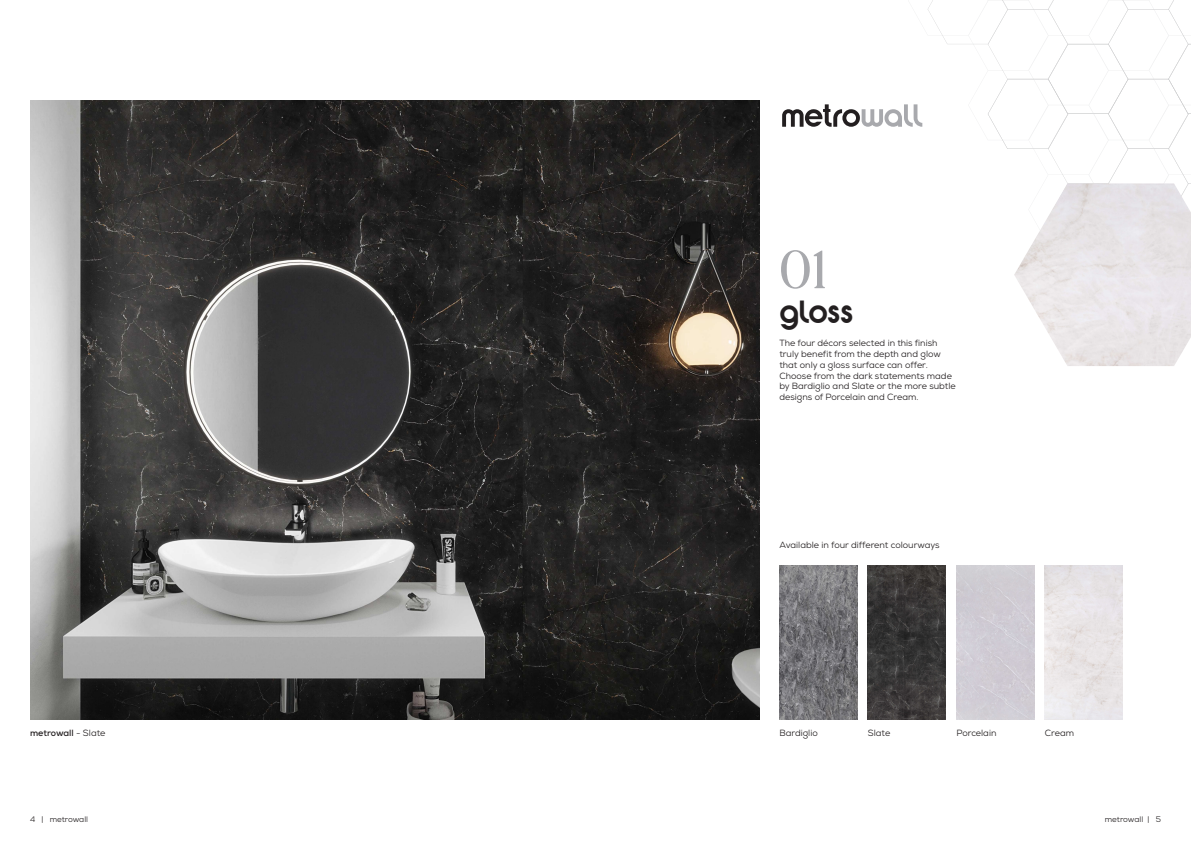
<style>
.page{position:relative;width:1191px;height:842px;background:#fff}
.page>*{position:absolute;margin:0;border:0;box-sizing:border-box;transform-origin:0 0}
.t1{font:500 53.7px "MADE Mirage";color:#a8a9ad}
.t2{font:700 27.6px "Yaro Rg";letter-spacing:-.015em;color:#231f20}
.t3{font:9px/10.8px "Nexa";color:#231f20}
.t4{font:700 9px "Nexa";color:#231f20}
.t5{font:8px "Nexa";letter-spacing:-.005em;color:#231f20}
.s1{font-weight:400}
</style>
<div class="page">
<img style="left:30px;top:100px;width:729px;height:619px">
<svg style="left:782px;top:0;width:409px;height:183px"></svg>
<img style="left:779px;top:565px;width:78px;height:154px">
<img style="left:868px;top:565px;width:77px;height:154px">
<div style="left:956px;top:565px;width:78px;height:154px;background:#d0ccd4"></div>
<img style="left:1044px;top:565px;width:78px;height:154px">
<img style="left:1014px;top:183px;width:177px;height:183px">
<h1 class="t1" style="left:779px;top:235px;width:49px">01</h1>
<h2 class="t2" style="left:779px;top:302px;width:76px">gloss</h2>
<p class="t3" style="left:779px;top:339px;width:178px">The four décors selected in this finish truly benefit from the depth and glow that only a gloss surface can offer.<br>Choose from the dark statements made by Bardiglio and Slate or the more subtle designs of Porcelain and Cream.</p>
<p class="t4" style="left:30px;top:729px;width:77px">metrowall <span class="s1">- Slate</span></p>
<p class="t3" style="left:779px;top:541px;width:162px">Available in four different colourways</p>
<p class="t3" style="left:779px;top:728px;width:40px">Bardiglio</p>
<p class="t3" style="left:868px;top:728px;width:24px">Slate</p>
<p class="t3" style="left:956px;top:728px;width:42px">Porcelain</p>
<p class="t3" style="left:1044px;top:728px;width:31px">Cream</p>
<p class="t5" style="left:30px;top:816px;width:60px">4 | metrowall</p>
<p class="t5" style="left:1104px;top:816px;width:58px">metrowall | 5</p>
</div>
